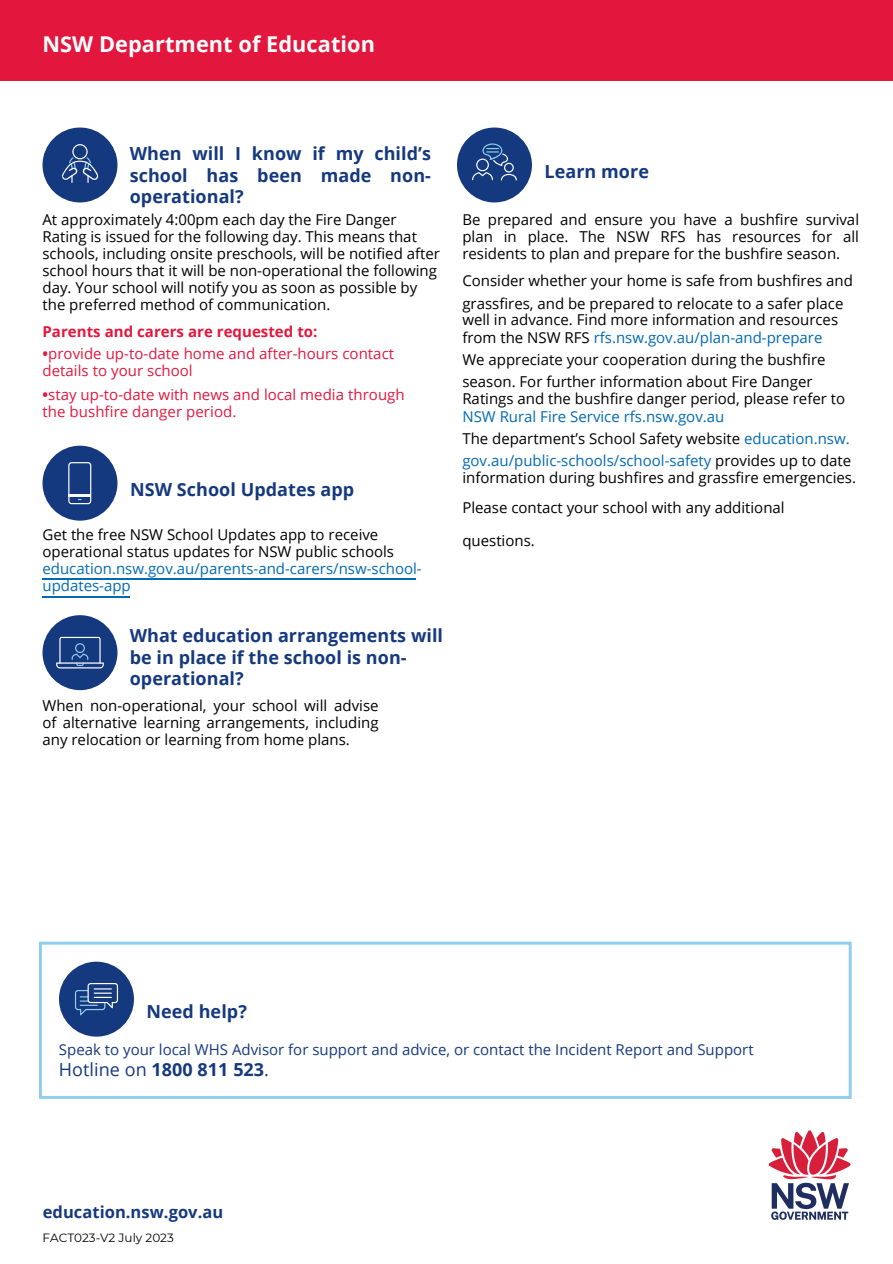
<style>
.page{position:relative;width:893px;height:1264px;background:#fff}
.page>*{position:absolute;margin:0;border:0;box-sizing:border-box;transform-origin:0 0}
.t1{font:700 21.75px "Open Sans";letter-spacing:.005em;color:#fff}
.t2{font:700 18px/21.3px "Open Sans";letter-spacing:.005em;color:#15397f}
.t3{font:18px "Open Sans";letter-spacing:.005em;color:#15397f}
.t4{font:700 16.5px "Open Sans";letter-spacing:.005em;color:#15397f}
.t5{font:15px/16.8px "Open Sans";color:#000}
.t6{font:15px "Open Sans";letter-spacing:.005em;color:#e3173e}
.t7{font:15px "Open Sans";color:#006ab5}
.t8{font:15px "Open Sans";color:#15397f}
.t9{font:700 15px "Open Sans";letter-spacing:.005em;color:#e3173e}
.t10{font:12px "Montserrat";color:#000}
.s1{font-weight:700}
.s2{color:#006ab5}
.s3{color:#000}
</style>
<div class="page">
<hr style="left:42px;top:579px;width:374px;height:1px;background:#006ab5">
<hr style="left:42px;top:597px;width:88px;height:1px;background:#006ab5">
<div style="left:42px;top:615px;width:75px;height:75px;background:#15397f;border-radius:37px"></div>
<svg style="left:56px;top:637px;width:48px;height:31px"></svg>
<div style="left:42px;top:445px;width:75px;height:75px;background:#15397f;border-radius:37px"></div>
<svg style="left:68px;top:462px;width:23px;height:42px"></svg>
<div style="left:42px;top:127px;width:75px;height:75px;background:#15397f;border-radius:37px"></div>
<svg style="left:62px;top:144px;width:36px;height:39px"></svg>
<div style="left:457px;top:127px;width:75px;height:75px;background:#15397f;border-radius:37px"></div>
<svg style="left:472px;top:143px;width:45px;height:37px"></svg>
<div style="left:0;top:0;width:892px;height:81px;background:#e3173e"></div>
<svg style="left:39px;top:941px;width:812px;height:157px"></svg>
<svg style="left:768px;top:1130px;width:82px;height:89px"></svg>
<p class="t1" style="left:42px;top:29px;width:334px">NSW Department of Education</p>
<p class="t2" style="left:130px;top:143px;width:303px;text-align:justify">When will I know if my child’s school has been made non&shy;operational?</p>
<p class="t5" style="left:42px;top:211px;width:355px">At approximately 4:00pm each day the Fire Danger</p>
<p class="t5" style="left:42px;top:228px;width:399px">Rating is issued for the following day. This means that schools, including onsite preschools, will be notified after school hours that it will be non-operational the following day. Your school will notify you as soon as possible by</p>
<p class="t5" style="left:42px;top:295px;width:289px">the preferred method of communication.</p>
<p class="t9" style="left:42px;top:321px;width:276px">Parents and carers are requested to:</p>
<p class="t6" style="left:42px;top:343px;width:353px"><span class="s1">•</span>provide up-to-date home and after-hours contact</p>
<p class="t6" style="left:42px;top:360px;width:152px">details to your school</p>
<p class="t6" style="left:42px;top:383px;width:363px"><span class="s1">•</span>stay up-to-date with news and local media through</p>
<p class="t6" style="left:42px;top:400px;width:195px">the bushfire danger period.</p>
<p class="t2" style="left:130px;top:479px;width:225px">NSW School Updates app</p>
<p class="t5" style="left:42px;top:525px;width:381px">Get the free NSW School Updates app to receive operational status updates for NSW public schools <span class="s2">education.nsw.gov.au/parents-and-carers/nsw-school&shy;updates-app</span></p>
<p class="t2" style="left:130px;top:624px;width:315px">What education arrangements will be in place if the school is non&shy;operational?</p>
<p class="t5" style="left:42px;top:697px;width:337px;text-align:justify">When non-operational, your school will advise of alternative learning arrangements, including any relocation or learning from home plans.</p>
<p class="t2" style="left:544px;top:161px;width:106px">Learn more</p>
<p class="t5" style="left:462px;top:211px;width:398px;text-align:justify">Be prepared and ensure you have a bushfire survival plan in place. The NSW RFS has resources for all residents to plan and prepare for the bushfire season.</p>
<p class="t5" style="left:462px;top:272px;width:392px">Consider whether your home is safe from bushfires and</p>
<p class="t5" style="left:462px;top:294px;width:382px">grassfires, and be prepared to relocate to a safer place</p>
<p class="t5" style="left:462px;top:311px;width:377px">well in advance. Find more information and resources</p>
<p class="t7" style="left:462px;top:327px;width:361px"><span class="s3">from the NSW RFS</span> rfs.nsw.gov.au/plan-and-prepare</p>
<p class="t5" style="left:462px;top:350px;width:364px">We appreciate your cooperation during the bushfire</p>
<p class="t5" style="left:462px;top:373px;width:351px">season. For further information about Fire Danger</p>
<p class="t5" style="left:462px;top:390px;width:384px">Ratings and the bushfire danger period, please refer to</p>
<p class="t7" style="left:462px;top:406px;width:263px">NSW Rural Fire Service rfs.nsw.gov.au</p>
<p class="t5" style="left:462px;top:429px;width:389px">The department’s School Safety website <span class="s2">education.nsw.</span></p>
<p class="t7" style="left:462px;top:450px;width:390px">gov.au/public-schools/school-safety <span class="s3">provides up to date</span></p>
<p class="t5" style="left:462px;top:468px;width:395px">information during bushfires and grassfire emergencies.</p>
<p class="t5" style="left:462px;top:491px;width:324px;line-height:32.5px">Please contact your school with any additional questions.</p>
<p class="t2" style="left:146px;top:1000px;width:102px">Need help?</p>
<p class="t8" style="left:59px;top:1039px;width:696px">Speak to your local WHS Advisor for support and advice, or contact the Incident Report and Support</p>
<p class="t3" style="left:59px;top:1056px;width:211px">Hotline on <span class="s1">1800 811 523</span>.</p>
<p class="t4" style="left:43px;top:1199px;width:182px">education.nsw.gov.au</p>
<p class="t10" style="left:43px;top:1229px;width:133px">FACT023-V2 July 2023</p>
</div>
